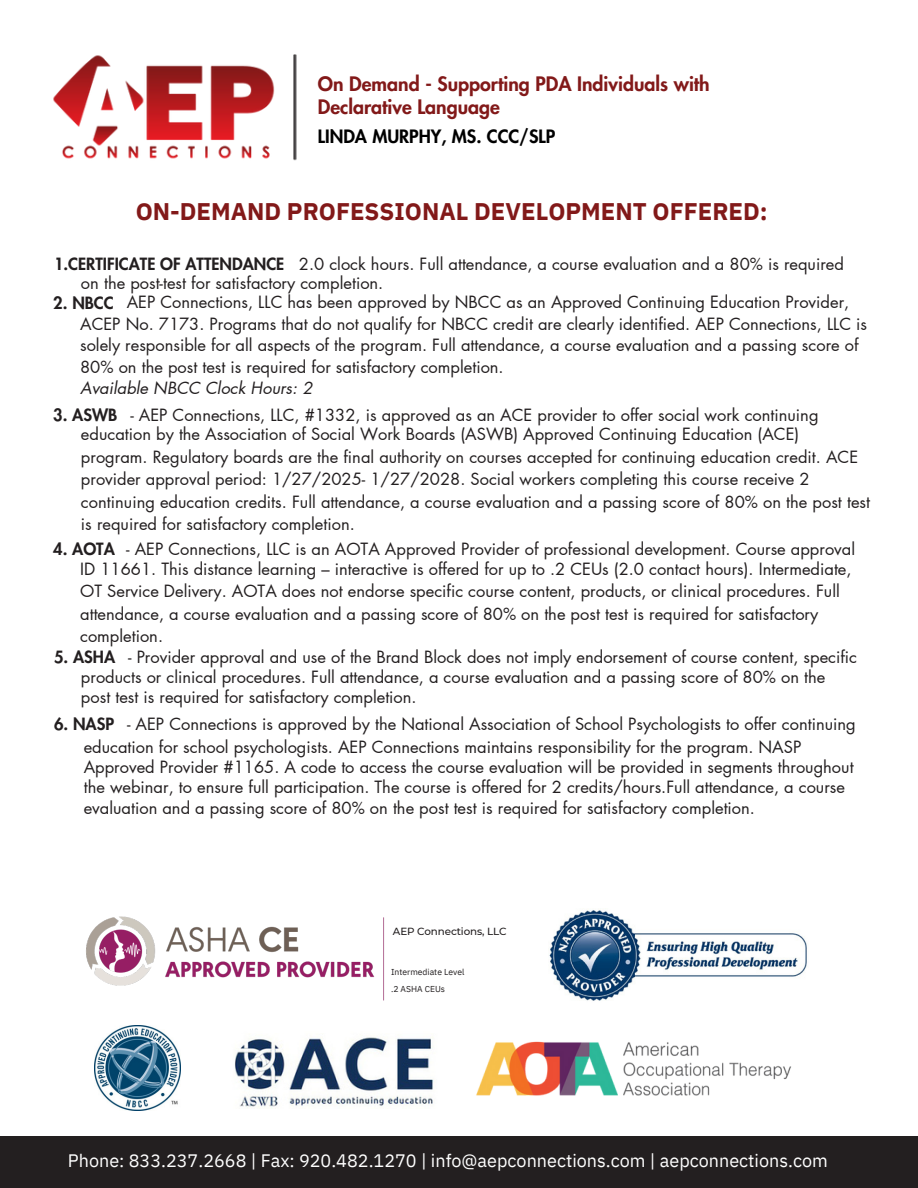
<style>
.page{position:relative;width:918px;height:1188px;background:#fff}
.page>*{position:absolute;margin:0;border:0;box-sizing:border-box;transform-origin:0 0}
.t1{font:700 24px "IBM Plex Sans";color:#821919}
.t2{font:800 19.5px/22.5px "Futura LT Pro";color:#821919}
.t3{font:18px "IBM Plex Sans";color:#fff}
.t4{font:800 18px "Futura LT Pro";color:#000}
.t5{font:16.5px/22.5px "Futura LT Pro";color:#231f20}
.t6{font:800 16.5px "Futura LT Pro";color:#231f20}
.t7{font:500 10.35px "Montserrat";letter-spacing:-.01em;color:#231f20}
.t8{font:8.55px/16.6px "IBM Plex Sans";color:#231f20}
.s1{font-style:italic}
</style>
<div class="page">
<div style="left:0;top:1136px;width:918px;height:52px;background:#231f20"></div>
<img style="left:95px;top:1025px;width:85px;height:86px">
<img style="left:476px;top:1041px;width:315px;height:55px">
<img style="left:235px;top:1037px;width:199px;height:71px">
<img style="left:549px;top:910px;width:258px;height:91px">
<img style="left:53px;top:55px;width:222px;height:104px">
<img style="left:294px;top:54px;width:3px;height:107px">
<img style="left:86px;top:916px;width:299px;height:85px">
<p class="t2" style="left:318px;top:74px;width:393px">On Demand - Supporting PDA Individuals with<br>Declarative Language</p>
<h6 class="t4" style="left:318px;top:128px;width:239px">LINDA MURPHY, MS. CCC/SLP</h6>
<p class="t1" style="left:136px;top:195px;width:634px">ON-DEMAND PROFESSIONAL DEVELOPMENT OFFERED:</p>
<h5 class="t5" style="left:299px;top:254px;width:547px">2.0 clock hours. Full attendance, a course evaluation and a 80% is required</h5>
<h6 class="t5" style="left:81px;top:273px;width:304px">on the post-test for satisfactory completion.</h6>
<h6 class="t5" style="left:127px;top:292px;width:724px">AEP Connections, LLC has been approved by NBCC as an Approved Continuing Education Provider,</h6>
<h5 class="t5" style="left:80px;top:314px;width:789px;line-height:21.3px">ACEP No. 7173. Programs that do not qualify for NBCC credit are clearly identified. AEP Connections, LLC is solely responsible for all aspects of the program. Full attendance, a course evaluation and a passing score of 80% on the post test is required for satisfactory completion.<br><span class="s1">Available NBCC Clock Hours: 2</span></h5>
<h6 class="t6" style="left:53px;top:407px;width:66px">3. ASWB</h6>
<h6 class="t5" style="left:130px;top:404px;width:690px">- AEP Connections, LLC, #1332, is approved as an ACE provider to offer social work continuing</h6>
<h5 class="t5" style="left:81px;top:424px;width:791px">education by the Association of Social Work Boards (ASWB) Approved Continuing Education (ACE)<br>program. Regulatory boards are the final authority on courses accepted for continuing education credit. ACE provider approval period: 1/27/2025- 1/27/2028. Social workers completing this course receive 2 continuing education credits. Full attendance, a course evaluation and a passing score of 80% on the post test is required for satisfactory completion.</h5>
<h6 class="t6" style="left:53px;top:541px;width:63px">4. AOTA</h6>
<h6 class="t5" style="left:126px;top:538px;width:730px">- AEP Connections, LLC is an AOTA Approved Provider of professional development. Course approval</h6>
<h5 class="t5" style="left:80px;top:558px;width:773px">ID 11661. This distance learning – interactive is offered for up to .2 CEUs (2.0 contact hours). Intermediate, OT Service Delivery. AOTA does not endorse specific course content, products, or clinical procedures. Full attendance, a course evaluation and a passing score of 80% on the post test is required for satisfactory completion.</h5>
<h6 class="t6" style="left:54px;top:650px;width:63px">5. ASHA</h6>
<h6 class="t5" style="left:128px;top:646px;width:730px">- Provider approval and use of the Brand Block does not imply endorsement of course content, specific</h6>
<h5 class="t5" style="left:81px;top:667px;width:746px;line-height:20.2px">products or clinical procedures. Full attendance, a course evaluation and a passing score of 80% on the post test is required for satisfactory completion.</h5>
<h6 class="t6" style="left:54px;top:716px;width:62px">6. NASP</h6>
<h6 class="t5" style="left:127px;top:713px;width:730px">- AEP Connections is approved by the National Association of School Psychologists to offer continuing</h6>
<h5 class="t5" style="left:84px;top:737px;width:771px;line-height:20.2px">education for school psychologists. AEP Connections maintains responsibility for the program. NASP Approved Provider #1165. A code to access the course evaluation will be provided in segments throughout the webinar, to ensure full participation. The course is offered for 2 credits/hours.Full attendance, a course evaluation and a passing score of 80% on the post test is required for satisfactory completion.</h5>
<h1 class="t6" style="left:54px;top:256px;width:232px">1.CERTIFICATE OF ATTENDANCE</h1>
<h6 class="t6" style="left:53px;top:295px;width:62px">2. NBCC</h6>
<h3 class="t7" style="left:393px;top:925px;width:115px">AEP Connections, LLC</h3>
<h2 class="t8" style="left:391px;top:963px;width:75px">Intermediate Level .2 ASHA CEUs</h2>
<p class="t3" style="left:68px;top:1148px;width:761px">Phone: 833.237.2668 | Fax: 920.482.1270 | info@aepconnections.com | aepconnections.com</p>
</div>
